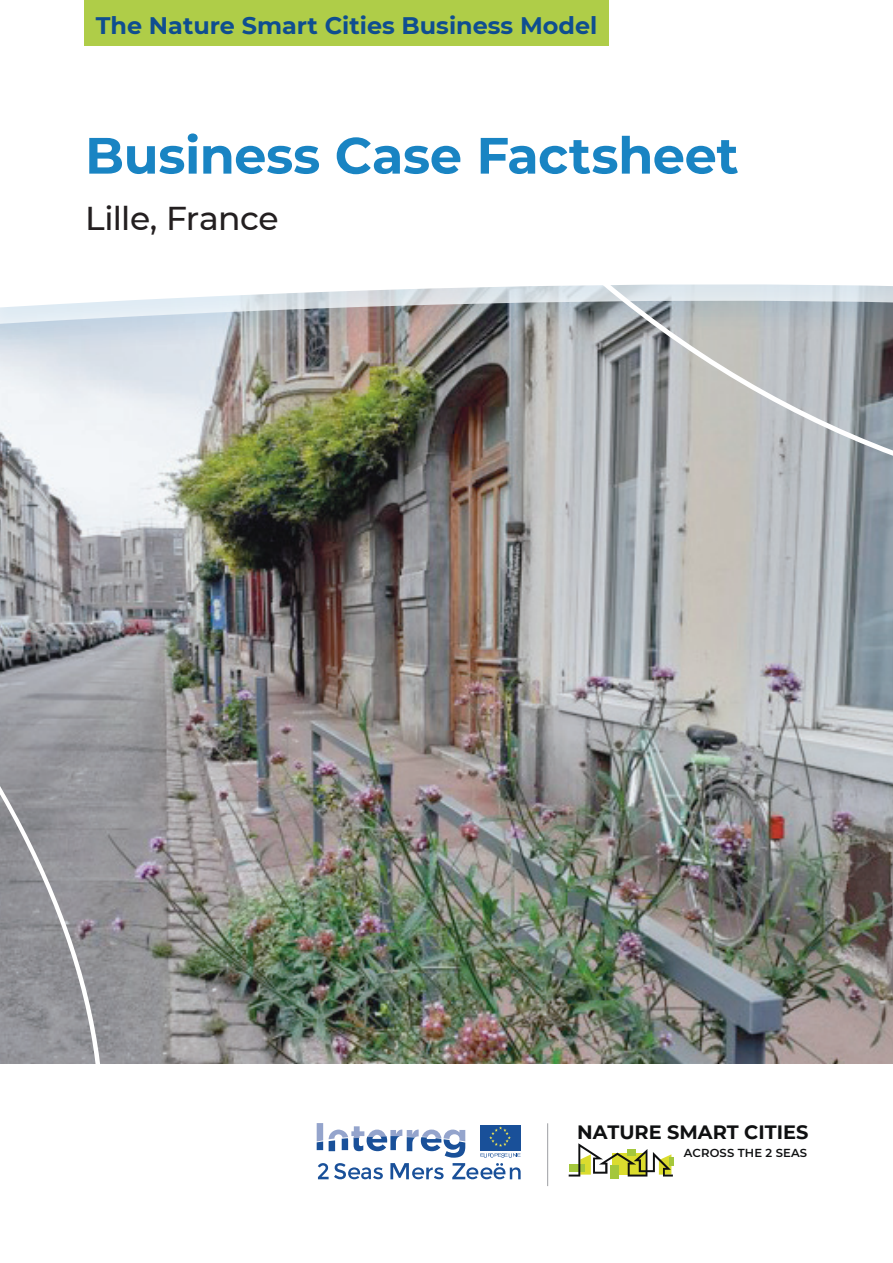
<style>
.page{position:relative;width:893px;height:1263px;background:#fff}
.page>*{position:absolute;margin:0;border:0;box-sizing:border-box;transform-origin:0 0}
.t1{font:700 51px "Montserrat";letter-spacing:-.005em;color:#1984c3}
.t2{font:500 33px "Montserrat";letter-spacing:-.015em;color:#231f20}
.t3{font:700 23.85px "Montserrat";color:#0f4e90}
.t4{font:700 19.35px "Montserrat";color:#0f1011}
.t5{font:600 11.55px "Montserrat";letter-spacing:.01em;color:#0f1011}
</style>
<div class="page">
<hr style="left:547px;top:1124px;width:1px;height:61px;background:#9e9fa4">
<svg style="left:317px;top:1123px;width:204px;height:56px"></svg>
<div style="left:610px;top:1165px;width:8px;height:13px;background:#a4c73c"></div>
<div style="left:669px;top:1157px;width:5px;height:8px;background:#a4c73c"></div>
<svg style="left:569px;top:1143px;width:104px;height:33px"></svg>
<img style="left:108px;top:361px;width:785px;height:702px">
<div style="left:0;top:280px;width:893px;height:81px;background:#dae2ea"></div>
<div style="left:0;top:167px;width:893px;height:178px;background:#0072bc;opacity:.1"></div>
<svg style="left:0;top:169px;width:231px;height:141px"></svg>
<div style="left:84px;top:0;width:525px;height:46px;background:#afcd48"></div>
<svg style="left:0;top:361px;width:108px;height:703px;background:#a5a6ab"></svg>
<img style="left:231px;top:167px;width:662px;height:353px">
<p class="t3" style="left:96px;top:9px;width:503px">The Nature Smart Cities Business Model</p>
<h1 class="t1" style="left:85px;top:119px;width:655px">Business Case Factsheet</h1>
<h2 class="t2" style="left:85px;top:195px;width:195px">Lille, France</h2>
<p class="t4" style="left:577px;top:1118px;width:233px">NATURE SMART CITIES</p>
<p class="t5" style="left:684px;top:1145px;width:125px">ACROSS THE 2 SEAS</p>
</div>
